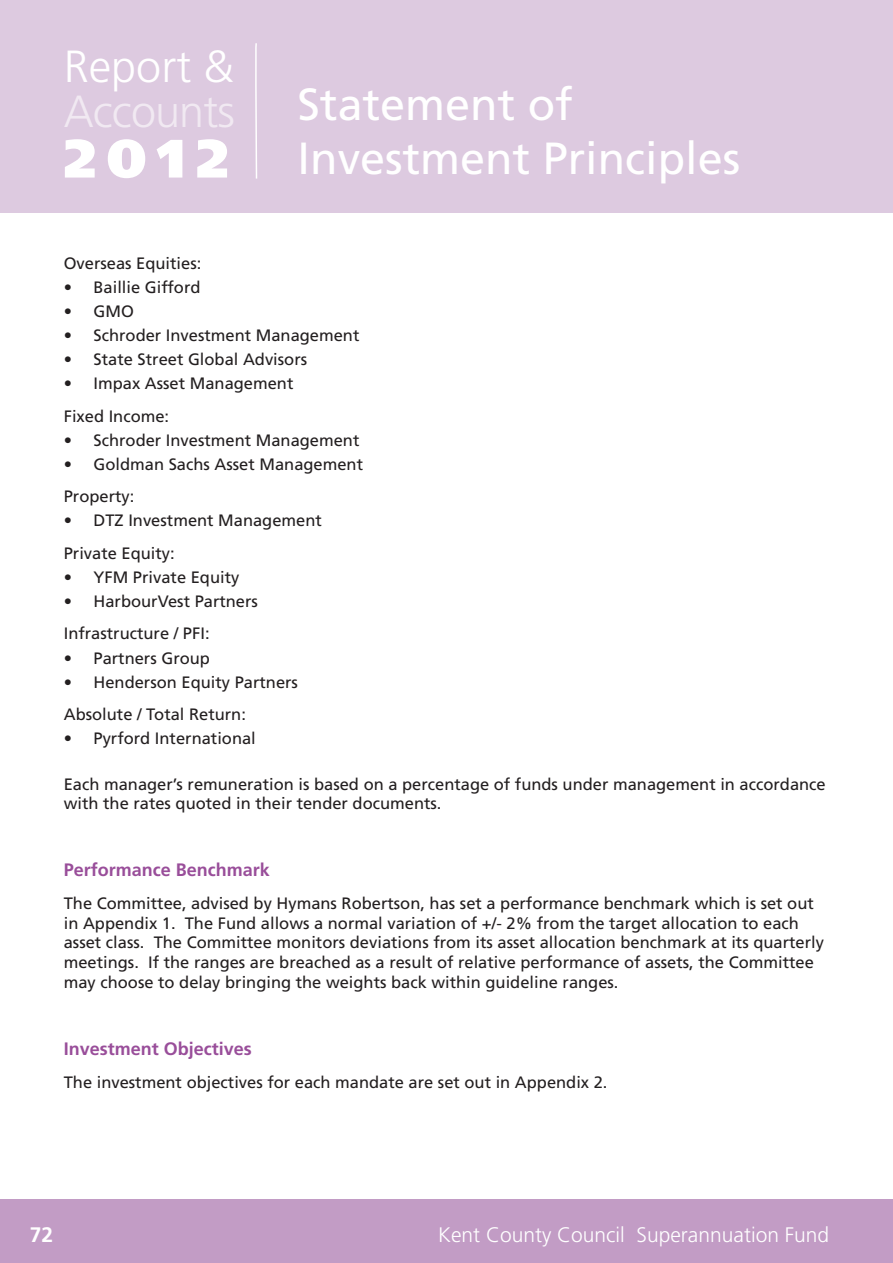
<style>
.page{position:relative;width:893px;height:1263px;background:#fff}
.page>*{position:absolute;margin:0;border:0;box-sizing:border-box;transform-origin:0 0}
.t1{font:900 54px "Frutiger";color:#fff}
.t2{font:45px/54px "Frutiger";color:#fff}
.t3{font:300 45px "Frutiger";letter-spacing:-.02em;color:#f1e9f2}
.t4{font:300 45px "Frutiger";color:#fff}
.t5{font:300 21px "Frutiger";color:#fff}
.t6{font:700 21px "Frutiger";color:#fff}
.t7{font:700 18px "Frutiger";color:#994e9a}
.t8{font:16.5px/19.8px "Frutiger";color:#231f20}
</style>
<div class="page">
<div style="left:0;top:0;width:893px;height:213px;background:#ddcae0"></div>
<div style="left:0;top:1199px;width:893px;height:64px;background:#c29cc5"></div>
<svg style="left:255px;top:43px;width:3px;height:136px"></svg>
<h2 class="t4" style="left:64px;top:41px;width:172px">Report &amp;</h2>
<h2 class="t3" style="left:64px;top:86px;width:173px">Accounts</h2>
<h1 class="t1" style="left:64px;top:126px;width:166px">2012</h1>
<p class="t2" style="left:298px;top:77px;width:444px">Statement of<br>Investment Principles</p>
<p class="t8" style="left:64px;top:253px;width:139px">Overseas Equities:</p>
<p class="t8" style="left:64px;top:277px;width:138px">• Baillie Gifford</p>
<p class="t8" style="left:64px;top:301px;width:72px">• GMO</p>
<p class="t8" style="left:64px;top:325px;width:297px">• Schroder Investment Management</p>
<p class="t8" style="left:64px;top:349px;width:245px">• State Street Global Advisors</p>
<p class="t8" style="left:64px;top:373px;width:231px">• Impax Asset Management</p>
<p class="t8" style="left:64px;top:406px;width:107px">Fixed Income:</p>
<p class="t8" style="left:64px;top:430px;width:297px">• Schroder Investment Management</p>
<p class="t8" style="left:64px;top:454px;width:301px">• Goldman Sachs Asset Management</p>
<p class="t8" style="left:64px;top:486px;width:72px">Property:</p>
<p class="t8" style="left:64px;top:510px;width:260px">• DTZ Investment Management</p>
<p class="t8" style="left:64px;top:543px;width:112px">Private Equity:</p>
<p class="t8" style="left:64px;top:567px;width:177px">• YFM Private Equity</p>
<p class="t8" style="left:64px;top:591px;width:196px">• HarbourVest Partners</p>
<p class="t8" style="left:64px;top:624px;width:147px">Infrastructure / PFI:</p>
<p class="t8" style="left:64px;top:648px;width:148px">• Partners Group</p>
<p class="t8" style="left:64px;top:672px;width:236px">• Henderson Equity Partners</p>
<p class="t8" style="left:64px;top:704px;width:184px">Absolute / Total Return:</p>
<p class="t8" style="left:64px;top:728px;width:194px">• Pyrford International</p>
<p class="t8" style="left:64px;top:774px;width:763px">Each manager’s remuneration is based on a percentage of funds under management in accordance with the rates quoted in their tender documents.</p>
<p class="t7" style="left:64px;top:859px;width:208px">Performance Benchmark</p>
<p class="t8" style="left:64px;top:893px;width:762px">The Committee, advised by Hymans Robertson, has set a performance benchmark which is set out in Appendix 1. The Fund allows a normal variation of +/- 2% from the target allocation to each asset class. The Committee monitors deviations from its asset allocation benchmark at its quarterly meetings. If the ranges are breached as a result of relative performance of assets, the Committee may choose to delay bringing the weights back within guideline ranges.</p>
<p class="t7" style="left:64px;top:1038px;width:190px">Investment Objectives</p>
<p class="t8" style="left:64px;top:1072px;width:545px">The investment objectives for each mandate are set out in Appendix 2.</p>
<p class="t6" style="left:30px;top:1222px;width:25px">72</p>
<p class="t5" style="left:438px;top:1223px;width:392px">Kent County Council Superannuation Fund</p>
</div>
